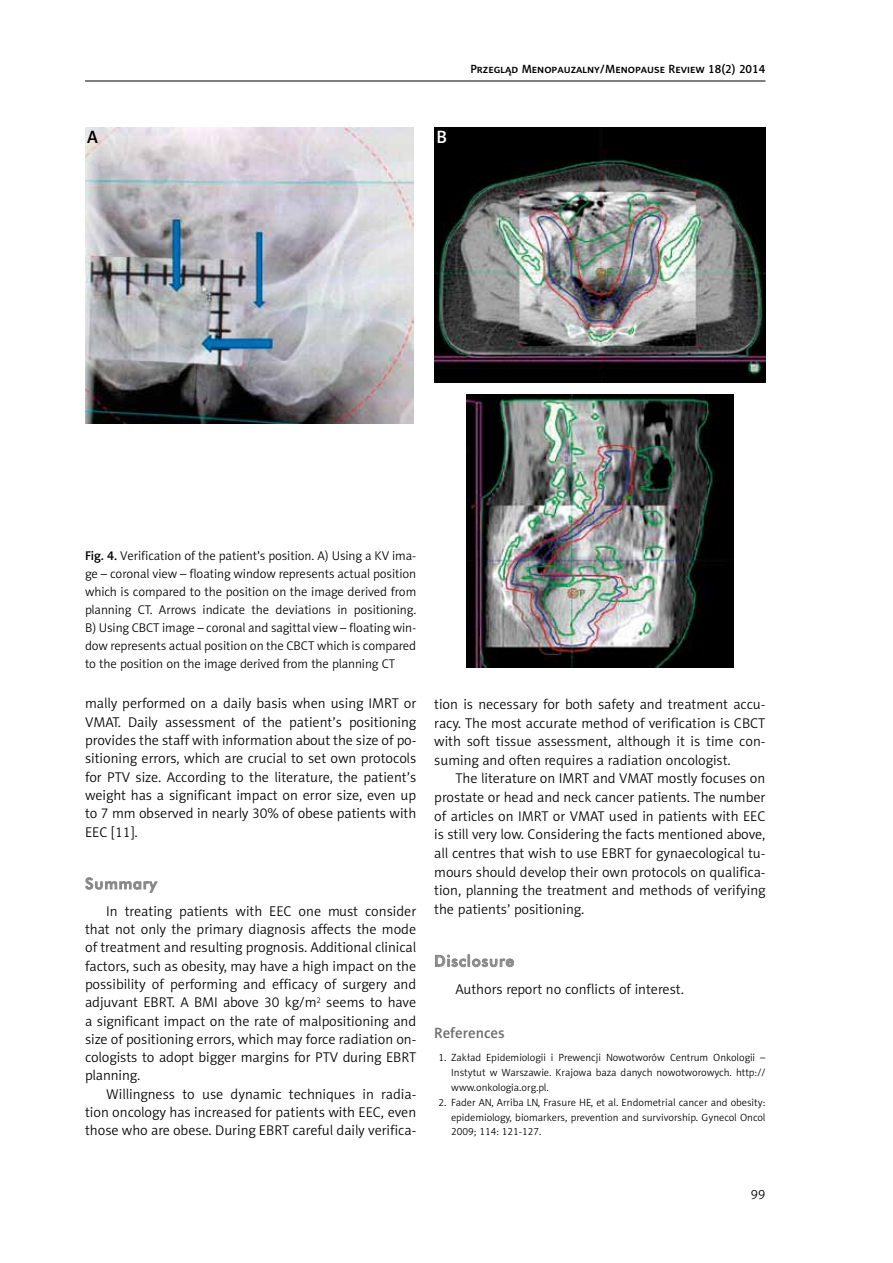
<style>
.page{position:relative;width:893px;height:1263px;background:#fff}
.page>*{position:absolute;margin:0;border:0;box-sizing:border-box;transform-origin:0 0}
.t1{font:18px "Naomi Sans EFN Medium";color:#000}
.t2{font:18px "Naomi Sans EFN Medium";color:#fff}
.t3{font:15px "Futura Md PL";letter-spacing:.06em;color:#878787}
.t4{font:15px "Naomi Sans EFN Medium";color:#706f6f}
.t5{font:14.25px/18.3px "Naomi Sans EFN Light";color:#000;text-align:justify}
.t6{font:13.5px "Naomi Sans EFNTT Light";color:#000}
.t7{font:12.75px/18px "Naomi Sans EFN Light";letter-spacing:-.005em;color:#000;text-align:justify}
.t8{font:12px "Naomi Sans EFN Medium";color:#000}
.t9{font:10.5px/14.9px "Naomi Sans EFN Light";color:#000;text-align:justify}
.s1{font-family:"Naomi Sans EFN Medium"}
</style>
<div class="page">
<hr style="left:85px;top:81px;width:680px;height:1px;background:#000">
<img style="left:85px;top:128px;width:329px;height:295px">
<img style="left:434px;top:128px;width:331px;height:254px">
<img style="left:467px;top:395px;width:266px;height:273px">
<svg style="left:85px;top:877px;width:73px;height:16px"></svg>
<svg style="left:435px;top:954px;width:80px;height:13px"></svg>
<p class="t1" style="left:87px;top:126px;width:12px">A</p>
<p class="t2" style="left:436px;top:126px;width:12px">B</p>
<p class="t8" style="left:470px;top:61px;width:296px">Przegląd Menopauzalny/Menopause Review 18(2) 2014</p>
<p class="t7" style="left:85px;top:546px;width:333px"><span class="s1">Fig. 4.</span> Verification of the patient’s position. A) Using a KV ima&shy;ge – coronal view – floating window represents actual position which is compared to the position on the image derived from planning CT. Arrows indicate the deviations in positioning.<br>B) Using CBCT image – coronal and sagittal view – floating win&shy;dow represents actual position on the CBCT which is compared to the position on the image derived from the planning CT</p>
<p class="t5" style="left:85px;top:694px;width:333px">mally performed on a daily basis when using IMRT or VMAT. Daily assessment of the patient’s positioning provides the staff with information about the size of po&shy;sitioning errors, which are crucial to set own protocols for PTV size. According to the literature, the patient’s weight has a significant impact on error size, even up to 7 mm observed in nearly 30% of obese patients with EEC [11].</p>
<p class="t3" style="left:85px;top:874px;width:73px">Summary</p>
<p class="t5" style="left:85px;top:902px;width:333px;text-indent:21px">In treating patients with EEC one must consider that not only the primary diagnosis affects the mode of treatment and resulting prognosis. Additional clinical factors, such as obesity, may have a high impact on the possibility of performing and efficacy of surgery and adjuvant EBRT. A BMI above 30 kg/m<sup>2</sup> seems to have a significant impact on the rate of malpositioning and size of positioning errors, which may force radiation on&shy;cologists to adopt bigger margins for PTV during EBRT planning.</p>
<p class="t5" style="left:85px;top:1085px;width:333px;text-indent:21px">Willingness to use dynamic techniques in radia&shy;tion oncology has increased for patients with EEC, even those who are obese. During EBRT careful daily verifica-</p>
<p class="t5" style="left:434px;top:695px;width:333px">tion is necessary for both safety and treatment accu&shy;racy. The most accurate method of verification is CBCT with soft tissue assessment, although it is time con&shy;suming and often requires a radiation oncologist.</p>
<p class="t5" style="left:434px;top:769px;width:333px;text-indent:21px">The literature on IMRT and VMAT mostly focuses on prostate or head and neck cancer patients. The number of articles on IMRT or VMAT used in patients with EEC is still very low. Considering the facts mentioned above, all centres that wish to use EBRT for gynaecological tu&shy;mours should develop their own protocols on qualifica&shy;tion, planning the treatment and methods of verifying the patients’ positioning.</p>
<p class="t3" style="left:434px;top:951px;width:81px">Disclosure</p>
<p class="t5" style="left:455px;top:979px;width:230px">Authors report no conflicts of interest.</p>
<p class="t4" style="left:434px;top:1024px;width:72px">References</p>
<p class="t9" style="left:451px;top:1050px;width:316px;text-indent:-13px">1. Zakład Epidemiologii i Prewencji Nowotworów Centrum Onkologii – Instytut w Warszawie. Krajowa baza danych nowotworowych. http:// www.onkologia.org.pl.</p>
<p class="t9" style="left:451px;top:1095px;width:316px;text-indent:-13px">2. Fader AN, Arriba LN, Frasure HE, et al. Endometrial cancer and obesity: epidemiology, biomarkers, prevention and survivorship. Gynecol Oncol 2009; 114: 121-127.</p>
<p class="t6" style="left:751px;top:1187px;width:16px">99</p>
</div>
